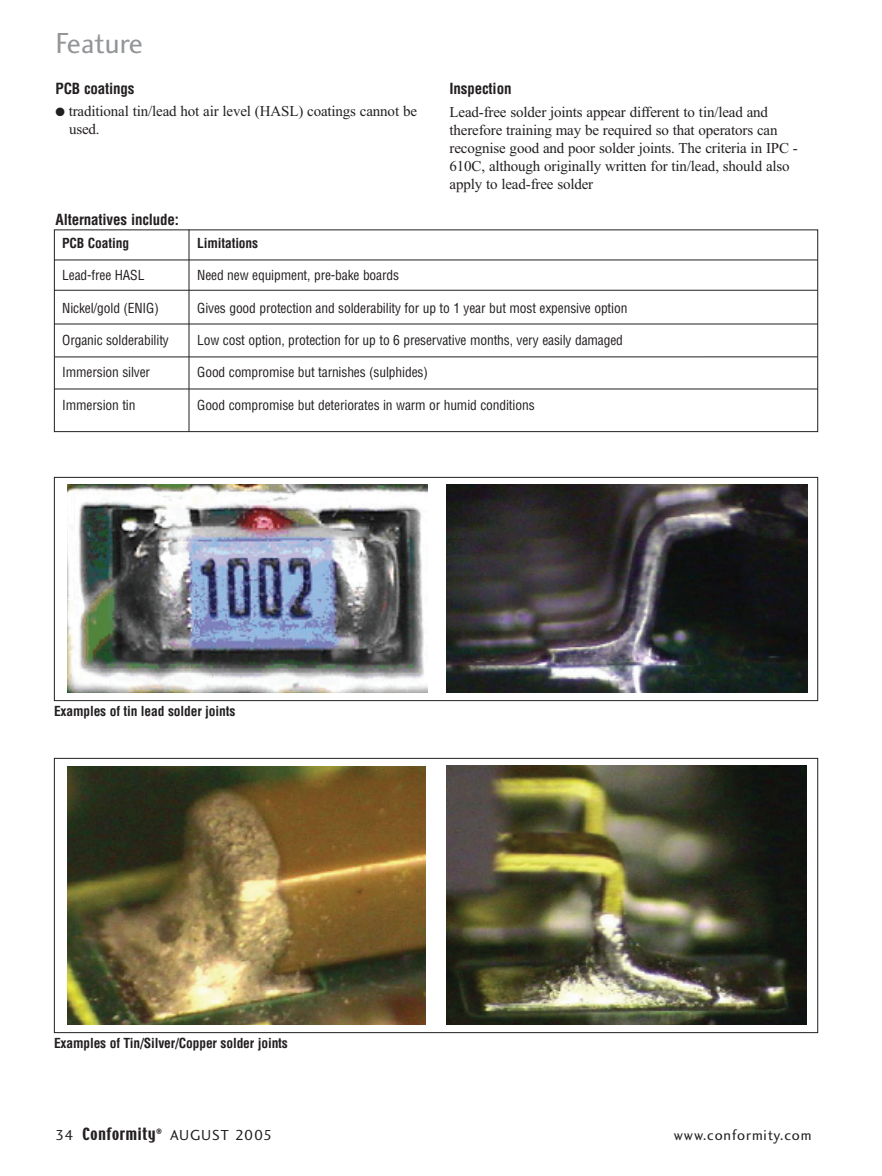
<style>
.page{position:relative;width:882px;height:1176px;background:#fff}
.page>*{position:absolute;margin:0;border:0;box-sizing:border-box;transform-origin:0 0}
.t1{font:30px "Charlotte Sans Book Plain";letter-spacing:-.005em;color:#939598}
.t2{font:15px/18px "Times New Roman";letter-spacing:-.01em;color:#231f20}
.t3{font:15px "Charlotte Sans Book Plain";letter-spacing:.06em;color:#231f20}
.t4{font:700 condensed 15px "Helvetica";letter-spacing:-.01em;color:#231f20}
.t5{font:condensed 13.5px "Helvetica";letter-spacing:-.01em;color:#231f20}
.t6{font:700 condensed 13.5px "Helvetica";letter-spacing:-.01em;color:#231f20}
.s1{font-family:"Techno"}
</style>
<div class="page">
<img style="left:53px;top:229px;width:766px;height:805px">
<h1 class="t1" style="left:56px;top:32px;width:89px">Feature</h1>
<p class="t4" style="left:56px;top:80px;width:81px">PCB coatings</p>
<p class="t2" style="left:69px;top:102px;width:350px;text-indent:-14px">● traditional tin/lead hot air level (HASL) coatings cannot be used.</p>
<p class="t4" style="left:56px;top:211px;width:125px">Alternatives include:</p>
<p class="t4" style="left:450px;top:80px;width:63px">Inspection</p>
<p class="t2" style="left:450px;top:103px;width:350px">Lead-free solder joints appear different to tin/lead and therefore training may be required so that operators can recognise good and poor solder joints. The criteria in IPC - 610C, although originally written for tin/lead, should also apply to lead-free solder</p>
<p class="t6" style="left:62px;top:235px;width:68px">PCB Coating</p>
<p class="t6" style="left:197px;top:235px;width:62px">Limitations</p>
<p class="t5" style="left:62px;top:268px;width:84px">Lead-free HASL</p>
<p class="t5" style="left:197px;top:268px;width:203px">Need new equipment, pre-bake boards</p>
<p class="t5" style="left:62px;top:300px;width:98px">Nickel/gold (ENIG)</p>
<p class="t5" style="left:197px;top:300px;width:432px">Gives good protection and solderability for up to 1 year but most expensive option</p>
<p class="t5" style="left:62px;top:333px;width:108px">Organic solderability</p>
<p class="t5" style="left:197px;top:333px;width:427px">Low cost option, protection for up to 6 preservative months, very easily damaged</p>
<p class="t5" style="left:62px;top:365px;width:89px">Immersion silver</p>
<p class="t5" style="left:197px;top:365px;width:232px">Good compromise but tarnishes (sulphides)</p>
<p class="t5" style="left:62px;top:397px;width:75px">Immersion tin</p>
<p class="t5" style="left:197px;top:397px;width:339px">Good compromise but deteriorates in warm or humid conditions</p>
<p class="t6" style="left:54px;top:704px;width:183px">Examples of tin lead solder joints</p>
<p class="t6" style="left:54px;top:1036px;width:235px">Examples of Tin/Silver/Copper solder joints</p>
<p class="t3" style="left:56px;top:1130px;width:218px">34 <span class="s1">CONFORMITY</span><sup>®</sup> AUGUST 2005</p>
<p class="t3" style="left:674px;top:1130px;width:139px">www.conformity.com</p>
</div>
